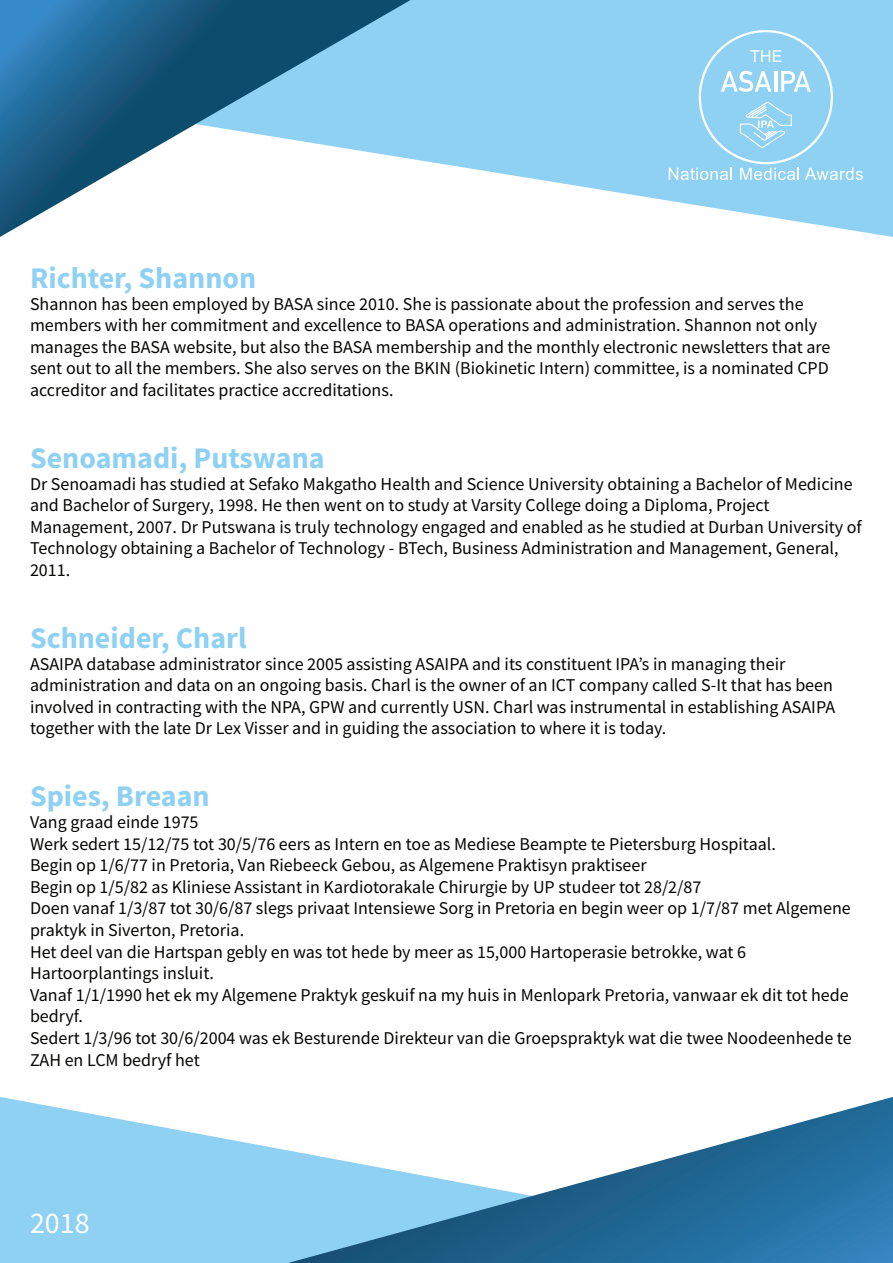
<style>
.page{position:relative;width:893px;height:1263px;background:#fff}
.page>*{position:absolute;margin:0;border:0;box-sizing:border-box;transform-origin:0 0}
.t1{font:700 30px "Source Sans Pro";color:#8ed1f3}
.t2{font:30px "Source Sans Pro";color:#fff}
.t3{font:18px/21.6px "Source Sans Pro";color:#050504}
</style>
<div class="page">
<svg style="left:411px;top:0;width:482px;height:237px;fill:#8ed1f3"></svg>
<svg style="left:0;top:0;width:411px;height:237px"></svg>
<svg style="left:0;top:1097px;width:288px;height:166px;fill:#8ed1f3"></svg>
<svg style="left:288px;top:1097px;width:605px;height:166px"></svg>
<svg style="left:669px;top:30px;width:194px;height:150px;background:#99d5f4"></svg>
<h1 class="t1" style="left:30px;top:258px;width:228px">Richter, Shannon</h1>
<p class="t3" style="left:30px;top:293px;width:802px">Shannon has been employed by BASA since 2010. She is passionate about the profession and serves the members with her commitment and excellence to BASA operations and administration. Shannon not only manages the BASA website, but also the BASA membership and the monthly electronic newsletters that are sent out to all the members. She also serves on the BKIN (Biokinetic Intern) committee, is a nominated CPD accreditor and facilitates practice accreditations.</p>
<h1 class="t1" style="left:30px;top:438px;width:296px">Senoamadi, Putswana</h1>
<p class="t3" style="left:30px;top:473px;width:833px">Dr Senoamadi has studied at Sefako Makgatho Health and Science University obtaining a Bachelor of Medicine and Bachelor of Surgery, 1998. He then went on to study at Varsity College doing a Diploma, Project Management, 2007. Dr Putswana is truly technology engaged and enabled as he studied at Durban University of Technology obtaining a Bachelor of Technology - BTech, Business Administration and Management, General, 2011.</p>
<h1 class="t1" style="left:30px;top:618px;width:218px">Schneider, Charl</h1>
<p class="t3" style="left:30px;top:653px;width:807px">ASAIPA database administrator since 2005 assisting ASAIPA and its constituent IPA’s in managing their administration and data on an ongoing basis. Charl is the owner of an ICT company called S-It that has been involved in contracting with the NPA, GPW and currently USN. Charl was instrumental in establishing ASAIPA together with the late Dr Lex Visser and in guiding the association to where it is today.</p>
<h1 class="t1" style="left:30px;top:776px;width:181px">Spies, Breaan</h1>
<p class="t3" style="left:30px;top:811px;width:823px">Vang graad einde 1975<br>Werk sedert 15/12/75 tot 30/5/76 eers as Intern en toe as Mediese Beampte te Pietersburg Hospitaal.<br>Begin op 1/6/77 in Pretoria, Van Riebeeck Gebou, as Algemene Praktisyn praktiseer<br>Begin op 1/5/82 as Kliniese Assistant in Kardiotorakale Chirurgie by UP studeer tot 28/2/87<br>Doen vanaf 1/3/87 tot 30/6/87 slegs privaat Intensiewe Sorg in Pretoria en begin weer op 1/7/87 met Algemene praktyk in Siverton, Pretoria.<br>Het deel van die Hartspan gebly en was tot hede by meer as 15,000 Hartoperasie betrokke, wat 6<br>Hartoorplantings insluit.<br>Vanaf 1/1/1990 het ek my Algemene Praktyk geskuif na my huis in Menlopark Pretoria, vanwaar ek dit tot hede bedryf.<br>Sedert 1/3/96 tot 30/6/2004 was ek Besturende Direkteur van die Groepspraktyk wat die twee Noodeenhede te ZAH en LCM bedryf het</p>
<h1 class="t2" style="left:30px;top:1203px;width:61px">2018</h1>
</div>
